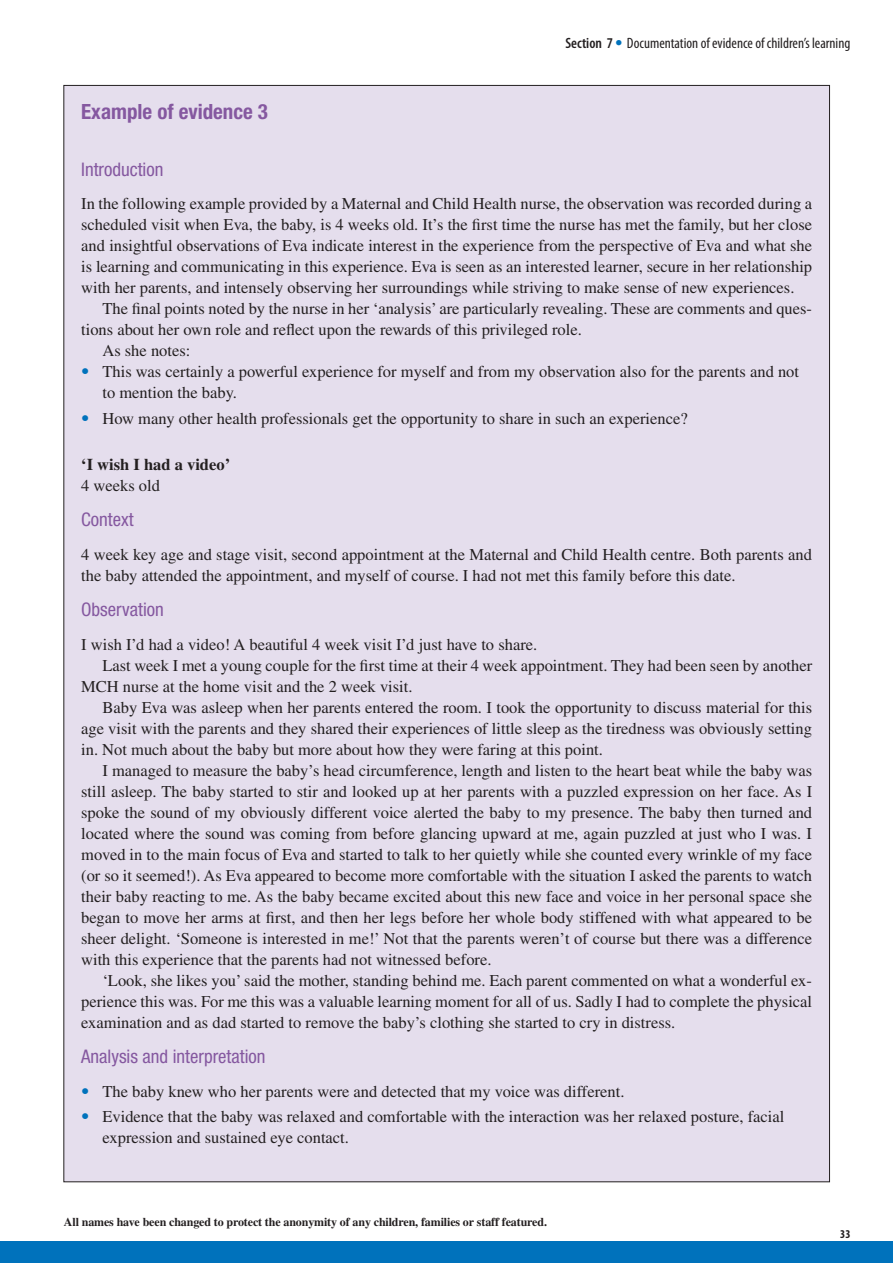
<style>
.page{position:relative;width:893px;height:1263px;background:#fff}
.page>*{position:absolute;margin:0;border:0;box-sizing:border-box;transform-origin:0 0}
.Head_2{font:700 condensed 21px "Helvetica Neue";color:#8558a0}
.Head_3{font:condensed 18.75px "Helvetica Neue";color:#8558a0}
.Body{font:16.5px/21px "Times";color:#231f20;text-align:justify}
.First_Para{font:16.5px/21px "Times";color:#231f20;text-align:justify}
.Bullets{font:16.5px/21px "Times";color:#231f20}
.First_Para-2{font:700 16.5px "Times";color:#231f20}
.t1{font:condensed 15px "Myriad Pro";color:#231f20}
.First_Para-3{font:700 12px "Times";letter-spacing:-.01em;color:#231f20}
.t2{font:700 condensed 12px "Myriad Pro";color:#231f20}
.s1{font-weight:600}
.s2{font-family:"Helvetica Neue";font-weight:700;font-stretch:normal;color:#0072bc}
.s3{font-family:"Helvetica Neue";font-weight:700;font-stretch:condensed;color:#0072bc}
</style>
<div class="page">
<div style="left:0;top:1242px;width:893px;height:21px;background:#0072bc"></div>
<div style="left:64px;top:85px;width:765px;height:1097px;background:#e5deed"></div>
<p class="t1" style="left:565px;top:34px;width:287px"><span class="s1">Section 7</span> <span class="s2">•</span> Documentation of evidence of children’s learning</p>
<p class="Head_2" style="left:81px;top:99px;width:188px">Example of evidence 3</p>
<p class="Head_3" style="left:81px;top:158px;width:84px">Introduction</p>
<p class="First_Para" style="left:81px;top:193px;width:732px">In the following example provided by a Maternal and Child Health nurse, the observation was recorded during a scheduled visit when Eva, the baby, is 4 weeks old. It’s the first time the nurse has met the family, but her close and insightful observations of Eva indicate interest in the experience from the perspective of Eva and what she is learning and communicating in this experience. Eva is seen as an interested learner, secure in her relationship with her parents, and intensely observing her surroundings while striving to make sense of new experiences.</p>
<p class="Body" style="left:81px;top:298px;width:732px;text-indent:21px">The final points noted by the nurse in her ‘analysis’ are particularly revealing. These are comments and ques&shy;tions about her own role and reflect upon the rewards of this privileged role.</p>
<p class="Body" style="left:102px;top:340px;width:89px">As she notes:</p>
<p class="Bullets" style="left:102px;top:361px;width:698px;text-indent:-21px"><span class="s3">•</span> This was certainly a powerful experience for myself and from my observation also for the parents and not to mention the baby.</p>
<p class="Bullets" style="left:81px;top:408px;width:608px"><span class="s3">•</span> How many other health professionals get the opportunity to share in such an experience?</p>
<p class="First_Para-2" style="left:81px;top:454px;width:150px">‘I wish I had a video’</p>
<p class="First_Para" style="left:81px;top:475px;width:80px">4 weeks old</p>
<p class="Head_3" style="left:81px;top:509px;width:54px">Context</p>
<p class="First_Para" style="left:81px;top:544px;width:732px">4 week key age and stage visit, second appointment at the Maternal and Child Health centre. Both parents and the baby attended the appointment, and myself of course. I had not met this family before this date.</p>
<p class="Head_3" style="left:81px;top:599px;width:84px">Observation</p>
<p class="First_Para" style="left:81px;top:634px;width:458px">I wish I’d had a video! A beautiful 4 week visit I’d just have to share.</p>
<p class="Body" style="left:81px;top:655px;width:732px;text-indent:21px">Last week I met a young couple for the first time at their 4 week appointment. They had been seen by another<br>MCH nurse at the home visit and the 2 week visit.</p>
<p class="Body" style="left:81px;top:697px;width:732px;text-indent:21px">Baby Eva was asleep when her parents entered the room. I took the opportunity to discuss material for this age visit with the parents and they shared their experiences of little sleep as the tiredness was obviously setting in. Not much about the baby but more about how they were faring at this point.</p>
<p class="Body" style="left:81px;top:760px;width:732px;text-indent:21px">I managed to measure the baby’s head circumference, length and listen to the heart beat while the baby was still asleep. The baby started to stir and looked up at her parents with a puzzled expression on her face. As I spoke the sound of my obviously different voice alerted the baby to my presence. The baby then turned and located where the sound was coming from before glancing upward at me, again puzzled at just who I was. I moved in to the main focus of Eva and started to talk to her quietly while she counted every wrinkle of my face (or so it seemed!). As Eva appeared to become more comfortable with the situation I asked the parents to watch their baby reacting to me. As the baby became excited about this new face and voice in her personal space she began to move her arms at first, and then her legs before her whole body stiffened with what appeared to be sheer delight. ‘Someone is interested in me!’ Not that the parents weren’t of course but there was a difference with this experience that the parents had not witnessed before.</p>
<p class="Body" style="left:81px;top:970px;width:732px;text-indent:21px">‘Look, she likes you’ said the mother, standing behind me. Each parent commented on what a wonderful ex&shy;perience this was. For me this was a valuable learning moment for all of us. Sadly I had to complete the physical examination and as dad started to remove the baby’s clothing she started to cry in distress.</p>
<p class="Head_3" style="left:81px;top:1046px;width:186px">Analysis and interpretation</p>
<p class="Bullets" style="left:81px;top:1081px;width:545px"><span class="s3">•</span> The baby knew who her parents were and detected that my voice was different.</p>
<p class="Bullets" style="left:102px;top:1106px;width:683px;text-indent:-21px"><span class="s3">•</span> Evidence that the baby was relaxed and comfortable with the interaction was her relaxed posture, facial expression and sustained eye contact.</p>
<p class="First_Para-3" style="left:64px;top:1215px;width:485px">All names have been changed to protect the anonymity of any children, families or staff featured.</p>
<p class="t2" style="left:840px;top:1226px;width:12px">33</p>
</div>
